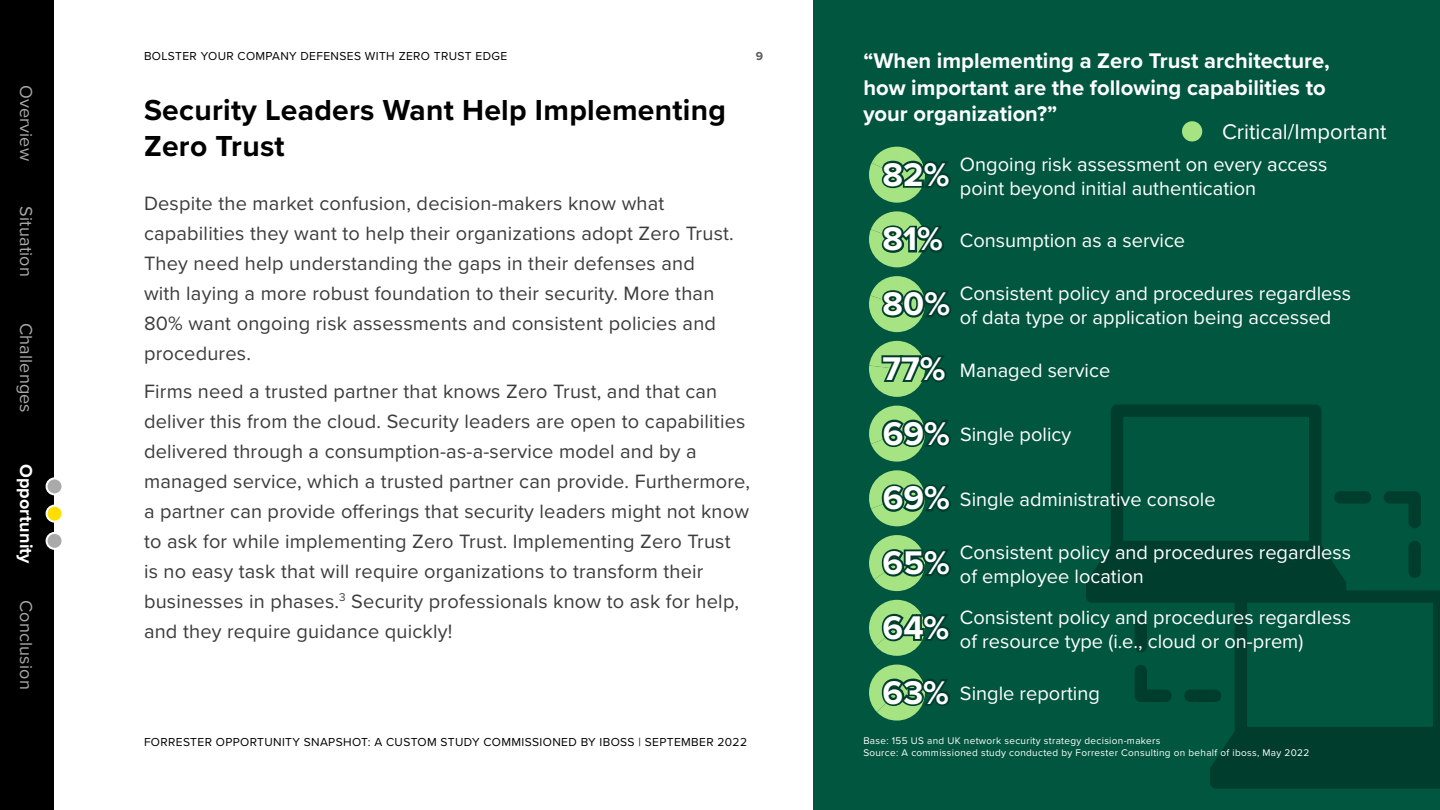
<style>
.page{position:relative;width:1440px;height:810px;background:#fff}
.page>*{position:absolute;margin:0;border:0;box-sizing:border-box;transform-origin:0 0}
.t1{font:700 30px "Proxima Nova";letter-spacing:.01em;color:#000}
.t2{font:700 22px/26.4px "Proxima Nova";color:#fff}
.t3{font:22px "Proxima Nova";color:#fff}
.t4{font:20px/30px "Proxima Nova";letter-spacing:.01em;color:#3c3c3c}
.t5{font:20px/24px "Proxima Nova";color:#fff}
.t6{font:18px "Proxima Nova";letter-spacing:.01em;color:#aaa}
.t7{font:700 18px "Proxima Nova";letter-spacing:.01em;color:#fff}
.t8{font:12px "Proxima Nova";letter-spacing:.03em;color:#000}
.t9{font:700 12px "Proxima Nova";color:#5a5a5a}
.t10{font:10px/12px "Proxima Nova";letter-spacing:.03em;color:#fff}
.s1{font-weight:700;font-size:34px;color:#003d2d}
</style>
<div class="page">
<div style="left:814px;top:0;width:626px;height:810px;background:#00563f"></div>
<svg style="left:1086px;top:405px;width:354px;height:384px"></svg>
<svg style="left:1135px;top:615px;width:86px;height:87px"></svg>
<svg style="left:1334px;top:491px;width:87px;height:87px"></svg>
<svg style="left:869px;top:147px;width:56px;height:56px"></svg>
<svg style="left:869px;top:211px;width:56px;height:56px"></svg>
<svg style="left:869px;top:276px;width:56px;height:56px"></svg>
<svg style="left:869px;top:341px;width:56px;height:56px"></svg>
<svg style="left:869px;top:406px;width:56px;height:56px"></svg>
<svg style="left:869px;top:470px;width:56px;height:56px"></svg>
<svg style="left:869px;top:535px;width:56px;height:56px"></svg>
<svg style="left:869px;top:600px;width:56px;height:56px"></svg>
<svg style="left:869px;top:665px;width:56px;height:56px"></svg>
<div style="left:1182px;top:121px;width:20px;height:21px;background:#a6e483;border-radius:50%"></div>
<div style="left:0;top:0;width:54px;height:810px;background:#000"></div>
<div style="left:47px;top:506px;width:16px;height:16px;background:#ffde00;border-radius:50%"></div>
<div style="left:46px;top:505px;width:18px;height:18px;border:2px solid #fff;border-radius:50%"></div>
<div style="left:47px;top:478px;width:16px;height:16px;background:#aaa;border-radius:50%"></div>
<div style="left:46px;top:477px;width:18px;height:18px;border:2px solid #fff;border-radius:50%"></div>
<div style="left:47px;top:533px;width:16px;height:16px;background:#aaa;border-radius:50%"></div>
<div style="left:46px;top:532px;width:18px;height:18px;border:2px solid #fff;border-radius:50%"></div>
<p class="t6" style="left:40px;top:85px;width:78px;rotate:90deg">Overview</p>
<p class="t6" style="left:40px;top:206px;width:72px;rotate:90deg">Situation</p>
<p class="t6" style="left:40px;top:323px;width:92px;rotate:90deg">Challenges</p>
<p class="t7" style="left:40px;top:464px;width:102px;rotate:90deg">Opportunity</p>
<p class="t6" style="left:40px;top:600px;width:91px;rotate:90deg">Conclusion</p>
<p class="t8" style="left:144px;top:47px;width:365px">BOLSTER YOUR COMPANY DEFENSES WITH ZERO TRUST EDGE</p>
<p class="t9" style="left:756px;top:47px;width:9px">9</p>
<p class="t2" style="left:863px;top:47px;width:468px">“When implementing a Zero Trust architecture, how important are the following capabilities to</p>
<h1 class="t1" style="left:144px;top:87px;width:583px">Security Leaders Want Help Implementing</h1>
<p class="t2" style="left:863px;top:100px;width:195px">your organization?”</p>
<h1 class="t1" style="left:144px;top:123px;width:142px">Zero Trust</h1>
<p class="t3" style="left:1222px;top:115px;width:166px">Critical/Important</p>
<p class="t5" style="left:883px;top:151px;width:446px;text-align:center"><span class="s1">82%</span> Ongoing risk assessment on every access point beyond initial authentication</p>
<p class="t5" style="left:883px;top:228px;width:304px"><span class="s1">81%</span> Consumption as a service</p>
<p class="t5" style="left:960px;top:280px;width:393px;text-indent:-77px"><span class="s1">80%</span> Consistent policy and procedures regardless of data type or application being accessed</p>
<p class="t5" style="left:883px;top:357px;width:229px"><span class="s1">77%</span> Managed service</p>
<p class="t4" style="left:144px;top:187px;width:591px">Despite the market confusion, decision-makers know what capabilities they want to help their organizations adopt Zero Trust.<br>They need help understanding the gaps in their defenses and with laying a more robust foundation to their security. More than 80% want ongoing risk assessments and consistent policies and procedures.</p>
<p class="t4" style="left:144px;top:375px;width:608px">Firms need a trusted partner that knows Zero Trust, and that can deliver this from the cloud. Security leaders are open to capabilities delivered through a consumption-as-a-service model and by a managed service, which a trusted partner can provide. Furthermore, a partner can provide offerings that security leaders might not know to ask for while implementing Zero Trust. Implementing Zero Trust<br>is no easy task that will require organizations to transform their businesses in phases.<sup>3</sup> Security professionals know to ask for help, and they require guidance quickly!</p>
<p class="t5" style="left:883px;top:422px;width:190px"><span class="s1">69%</span> Single policy</p>
<p class="t5" style="left:883px;top:487px;width:334px"><span class="s1">69%</span> Single administrative console</p>
<p class="t5" style="left:960px;top:539px;width:393px;text-indent:-77px"><span class="s1">65%</span> Consistent policy and procedures regardless of employee location</p>
<p class="t5" style="left:960px;top:604px;width:393px;text-indent:-77px"><span class="s1">64%</span> Consistent policy and procedures regardless of resource type (i.e., cloud or on-prem)</p>
<p class="t5" style="left:883px;top:681px;width:219px"><span class="s1">63%</span> Single reporting</p>
<p class="t8" style="left:144px;top:733px;width:605px">FORRESTER OPPORTUNITY SNAPSHOT: A CUSTOM STUDY COMMISSIONED BY IBOSS | SEPTEMBER 2022</p>
<p class="t10" style="left:863px;top:734px;width:447px">Base: 155 US and UK network security strategy decision-makers<br>Source: A commissioned study conducted by Forrester Consulting on behalf of iboss, May 2022</p>
</div>
